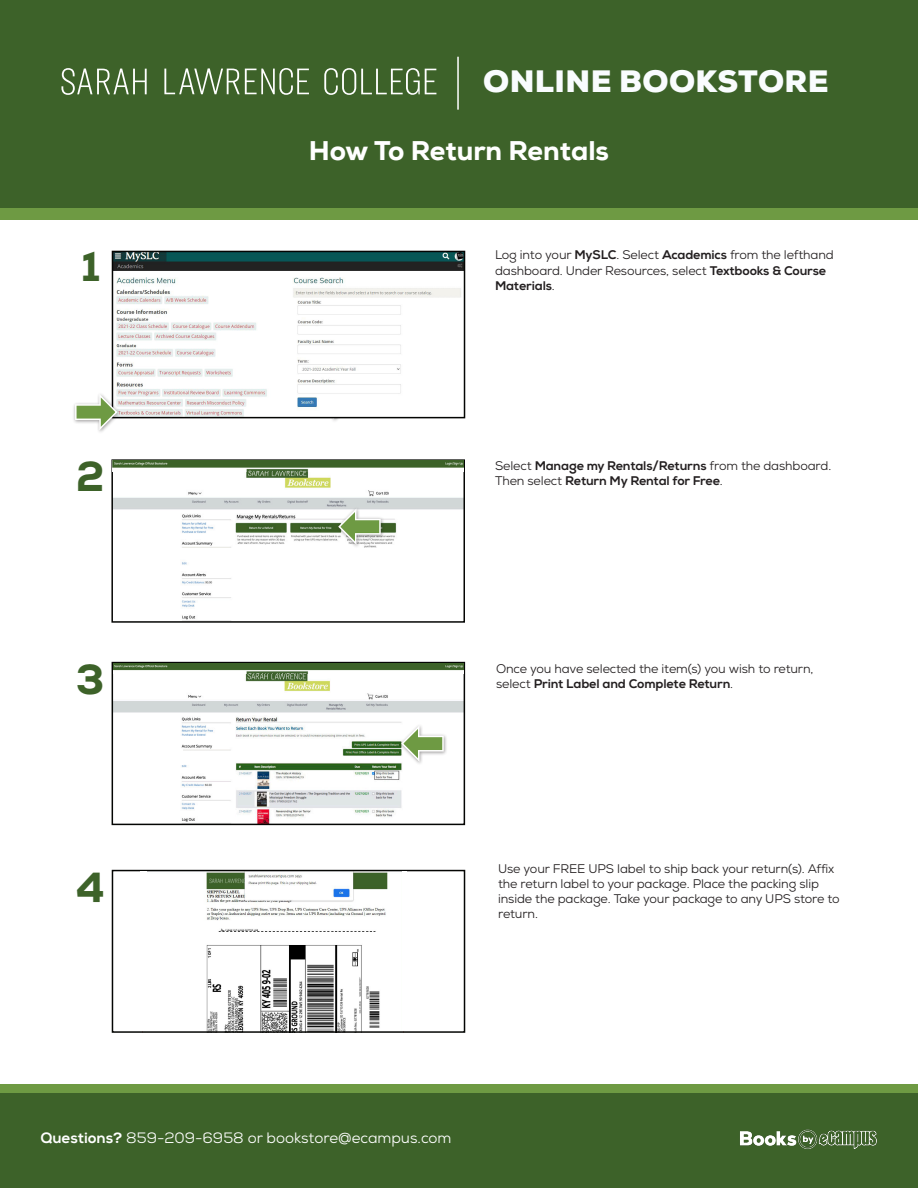
<style>
.page{position:relative;width:918px;height:1188px;background:#fff}
.page>*{position:absolute;margin:0;border:0;box-sizing:border-box;transform-origin:0 0}
.t1{font:800 42px "Nexa";color:#3d6229}
.t2{font:900 30px "Nexa";letter-spacing:.015em;color:#f9fcfe}
.t3{font:800 27px "Nexa";color:#fff}
.t4{font:15px "Nexa";color:#fff}
.t5{font:12.6px/15px "Nexa";letter-spacing:-.01em;color:#231f20}
.t6{font:800 12.6px/15px "Nexa";letter-spacing:-.01em;color:#231f20}
.s1{font-weight:800}
.s2{font-weight:400}
</style>
<div class="page">
<div style="left:0;top:1093px;width:918px;height:95px;background:#3d6229"></div>
<img style="left:740px;top:1129px;width:137px;height:20px">
<div style="left:0;top:1084px;width:918px;height:9px;background:#6e9a43"></div>
<div style="left:0;top:0;width:918px;height:214px;background:#3d6229"></div>
<div style="left:0;top:208px;width:918px;height:11px;background:#6e9a43"></div>
<div style="left:306px;top:380px;width:49px;height:43px;background:#231f20;opacity:.45"></div>
<svg style="left:309px;top:418px;width:42px;height:1px"></svg>
<img style="left:115px;top:254px;width:347px;height:161px">
<div style="left:112px;top:251px;width:353px;height:167px;border:2px solid #040503"></div>
<div style="left:72px;top:392px;width:49px;height:42px;background:#231f20;opacity:.45"></div>
<svg style="left:75px;top:394px;width:43px;height:36px"></svg>
<hr style="left:457px;top:57px;width:2px;height:53px;background:#fff">
<svg style="left:324px;top:68px;width:112px;height:27px"></svg>
<svg style="left:61px;top:68px;width:86px;height:27px"></svg>
<svg style="left:164px;top:68px;width:145px;height:27px"></svg>
<img style="left:206px;top:873px;width:182px;height:157px">
<div style="left:112px;top:870px;width:353px;height:163px;border:2px solid #040503"></div>
<hr style="left:402px;top:871px;width:4px;height:160px;background:#fff">
<div style="left:140px;top:871px;width:7px;height:160px;background:#fff"></div>
<img style="left:114px;top:472px;width:348px;height:148px">
<div style="left:111px;top:459px;width:354px;height:164px;border:2px solid #040503"></div>
<img style="left:113px;top:461px;width:350px;height:11px">
<div style="left:131px;top:547px;width:48px;height:15px;background:#fff"></div>
<div style="left:336px;top:506px;width:49px;height:43px;background:#231f20;opacity:.45"></div>
<svg style="left:338px;top:508px;width:43px;height:37px"></svg>
<img style="left:115px;top:674px;width:347px;height:148px">
<div style="left:112px;top:662px;width:353px;height:163px;border:2px solid #040503"></div>
<div style="left:399px;top:723px;width:49px;height:42px;background:#231f20;opacity:.45"></div>
<svg style="left:401px;top:725px;width:43px;height:37px"></svg>
<img style="left:113px;top:663px;width:351px;height:11px">
<div style="left:131px;top:762px;width:42px;height:12px;background:#fff"></div>
<div style="left:131px;top:749px;width:51px;height:16px;background:#fff"></div>
<p class="t2" style="left:483px;top:62px;width:347px">ONLINE BOOKSTORE</p>
<p class="t3" style="left:309px;top:134px;width:302px">How To Return Rentals</p>
<p class="t1" style="left:81px;top:240px;width:21px">1</p>
<p class="t5" style="left:495px;top:248px;width:340px">Log into your <span class="s1">MySLC</span>. Select <span class="s1">Academics</span> from the lefthand dashboard. Under Resources, select <span class="s1">Textbooks &amp; Course</span></p>
<p class="t6" style="left:495px;top:278px;width:61px">Materials<span class="s2">.</span></p>
<p class="t1" style="left:76px;top:449px;width:30px">2</p>
<p class="t6" style="left:495px;top:458px;width:338px"><span class="s2">Select</span> Manage my Rentals/Returns <span class="s2">from the dashboard.<br>Then select</span> Return My Rental for Free<span class="s2">.</span></p>
<p class="t1" style="left:76px;top:652px;width:30px">3</p>
<p class="t5" style="left:496px;top:661px;width:319px">Once you have selected the item(s) you wish to return, select <span class="s1">Print Label and Complete Return</span>.</p>
<p class="t1" style="left:76px;top:860px;width:30px">4</p>
<p class="t5" style="left:498px;top:861px;width:343px">Use your FREE UPS label to ship back your return(s). Affix the return label to your package. Place the packing slip inside the package. Take your package to any UPS store to return.</p>
<p class="t4" style="left:40px;top:1128px;width:413px"><span class="s1">Questions?</span> 859-209-6958 or bookstore@ecampus.com</p>
</div>
